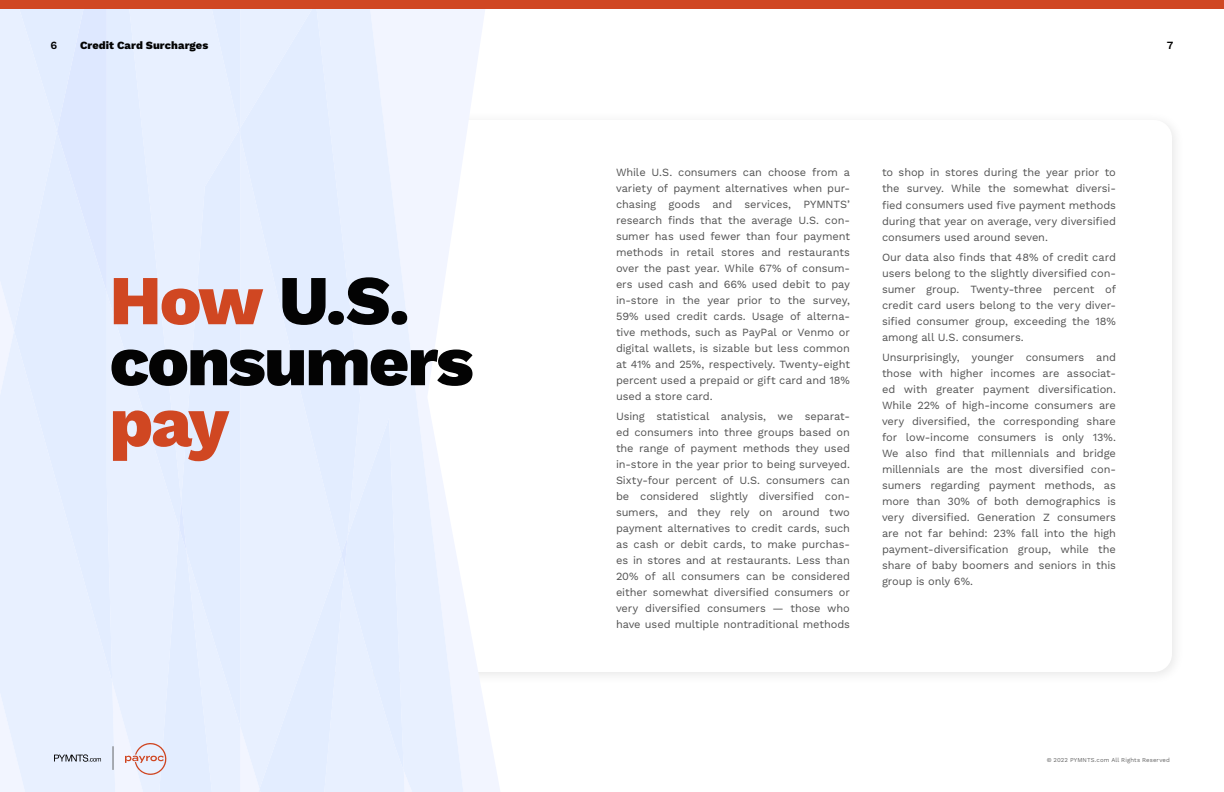
<style>
.page{position:relative;width:1224px;height:792px;background:#fff}
.page>*{position:absolute;margin:0;border:0;box-sizing:border-box;transform-origin:0 0}
.t1{font:800 70px/61px "Work Sans";letter-spacing:-.03em;color:#030303}
.t2{font:800 70px "Work Sans";color:#d04722}
.t3{font:11px/16px "Work Sans";letter-spacing:-.01em;color:#525252;text-align:justify}
.t4{font:800 11px "Work Sans";letter-spacing:.01em;color:#030303}
.t5{font:600 11px "Work Sans";color:#000}
.t6{font:6px "Work Sans";letter-spacing:.02em;color:#666}
.s1{color:#d04722}
</style>
<div class="page">
<div style="left:289px;top:111px;width:896px;height:574px;background:#fafafa"></div>
<div style="left:298px;top:120px;width:874px;height:552px;background:#fff;border-radius:18px"></div>
<svg style="left:467px;top:9px;width:33px;height:783px"></svg>
<svg style="left:428px;top:9px;width:39px;height:783px;fill:#f2f5ff"></svg>
<div style="left:612px;top:0;width:612px;height:9px;background:#d04722"></div>
<svg style="left:0;top:9px;width:428px;height:783px;background:#e6eefe"></svg>
<div style="left:0;top:0;width:612px;height:9px;background:#d04722"></div>
<p class="t5" style="left:51px;top:38px;width:8px">6</p>
<p class="t4" style="left:80px;top:39px;width:130px">Credit Card Surcharges</p>
<p class="t5" style="left:1167px;top:38px;width:8px">7</p>
<h1 class="t1" style="left:110px;top:274px;width:366px"><span class="s1">How</span> U.S. consumers</h1>
<h1 class="t2" style="left:110px;top:382px;width:121px">pay</h1>
<p class="t3" style="left:616px;top:165px;width:236px">While U.S. consumers can choose from a variety of payment alternatives when pur&shy;chasing goods and services, PYMNTS’ research finds that the average U.S. con&shy;sumer has used fewer than four payment methods in retail stores and restaurants over the past year. While 67% of consum&shy;ers used cash and 66% used debit to pay in-store in the year prior to the survey, 59% used credit cards. Usage of alterna&shy;tive methods, such as PayPal or Venmo or digital wallets, is sizable but less common at 41% and 25%, respectively. Twenty-eight percent used a prepaid or gift card and 18% used a store card.</p>
<p class="t3" style="left:616px;top:409px;width:236px">Using statistical analysis, we separat&shy;ed consumers into three groups based on the range of payment methods they used in-store in the year prior to being surveyed.<br>Sixty-four percent of U.S. consumers can be considered slightly diversified con&shy;sumers, and they rely on around two payment alternatives to credit cards, such as cash or debit cards, to make purchas&shy;es in stores and at restaurants. Less than 20% of all consumers can be considered either somewhat diversified consumers or very diversified consumers — those who have used multiple nontraditional methods</p>
<p class="t3" style="left:882px;top:165px;width:236px">to shop in stores during the year prior to the survey. While the somewhat diversi&shy;fied consumers used five payment methods during that year on average, very diversified consumers used around seven.</p>
<p class="t3" style="left:882px;top:249px;width:236px">Our data also finds that 48% of credit card users belong to the slightly diversified con&shy;sumer group. Twenty-three percent of credit card users belong to the very diver&shy;sified consumer group, exceeding the 18% among all U.S. consumers.</p>
<p class="t3" style="left:882px;top:349px;width:236px">Unsurprisingly, younger consumers and those with higher incomes are associat&shy;ed with greater payment diversification.<br>While 22% of high-income consumers are very diversified, the corresponding share for low-income consumers is only 13%.<br>We also find that millennials and bridge millennials are the most diversified con&shy;sumers regarding payment methods, as more than 30% of both demographics is very diversified. Generation Z consumers are not far behind: 23% fall into the high payment-diversification group, while the share of baby boomers and seniors in this group is only 6%.</p>
<p class="t6" style="left:1047px;top:756px;width:125px">© 2022 PYMNTS.com All Rights Reserved</p>
</div>
